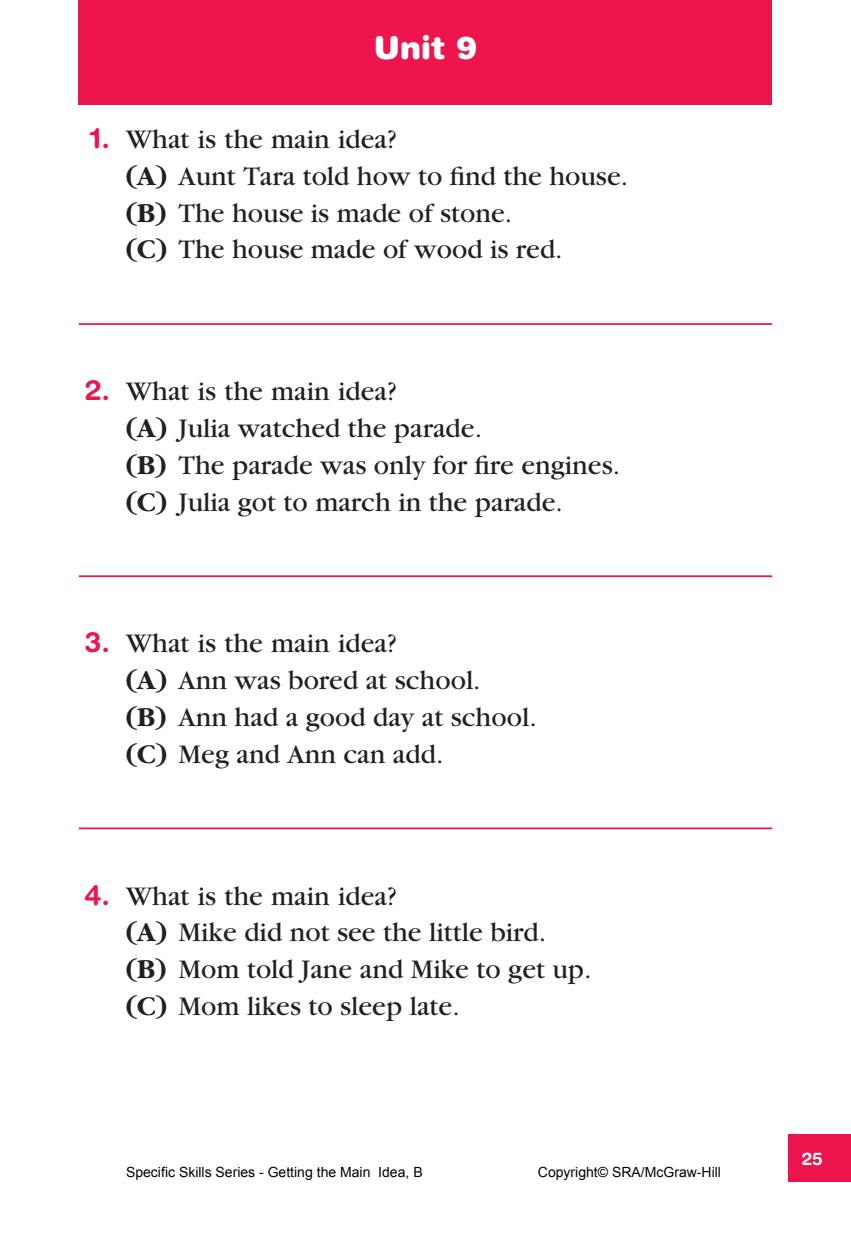
<style>
.page{position:relative;width:851px;height:1245px;background:#fff}
.page>*{position:absolute;margin:0;border:0;box-sizing:border-box;transform-origin:0 0}
.t1{font:900 31.5px "Helvetica Rounded";color:#fff}
.t2{font:28px/36.8px "Garamond Mod";color:#231f20}
.t3{font:700 17.5px "Helvetica Rounded";color:#fff}
.t4{font:14px "Arial";color:#000}
.s1{font-family:"Helvetica Rounded";font-weight:700;color:#ed154e}
.s2{font-weight:700}
</style>
<div class="page">
<div style="left:788px;top:1134px;width:62px;height:47px;background:#ed154e"></div>
<div style="left:79px;top:0;width:693px;height:105px;background:#ed154e"></div>
<hr style="left:79px;top:323px;width:693px;height:2px;background:#ed154e">
<hr style="left:79px;top:575px;width:693px;height:2px;background:#ed154e">
<hr style="left:79px;top:827px;width:693px;height:2px;background:#ed154e">
<p class="t1" style="left:374px;top:36px;width:105px">Unit 9</p>
<p class="t2" style="left:126px;top:123px;width:503px;text-indent:-36px"><span class="s1">1.</span> What is the main idea?<br><span class="s2">(A)</span> Aunt Tara told how to find the house. <span class="s2">(B)</span> The house is made of stone.<br><span class="s2">(C)</span> The house made of wood is red.</p>
<p class="t2" style="left:126px;top:375px;width:495px;text-indent:-41px"><span class="s1">2.</span> What is the main idea?<br><span class="s2">(A)</span> Julia watched the parade.<br><span class="s2">(B)</span> The parade was only for fire engines. <span class="s2">(C)</span> Julia got to march in the parade.</p>
<p class="t2" style="left:126px;top:627px;width:412px;text-indent:-41px"><span class="s1">3.</span> What is the main idea?<br><span class="s2">(A)</span> Ann was bored at school.<br><span class="s2">(B)</span> Ann had a good day at school. <span class="s2">(C)</span> Meg and Ann can add.</p>
<p class="t2" style="left:126px;top:879px;width:467px;text-indent:-42px"><span class="s1">4.</span> What is the main idea?<br><span class="s2">(A)</span> Mike did not see the little bird. <span class="s2">(B)</span> Mom told Jane and Mike to get up. <span class="s2">(C)</span> Mom likes to sleep late.</p>
<p class="t4" style="left:126px;top:1163px;width:298px">Specific Skills Series - Getting the Main Idea, B</p>
<p class="t4" style="left:538px;top:1163px;width:184px">Copyright© SRA/McGraw-Hill</p>
<p class="t3" style="left:802px;top:1152px;width:22px">25</p>
</div>
